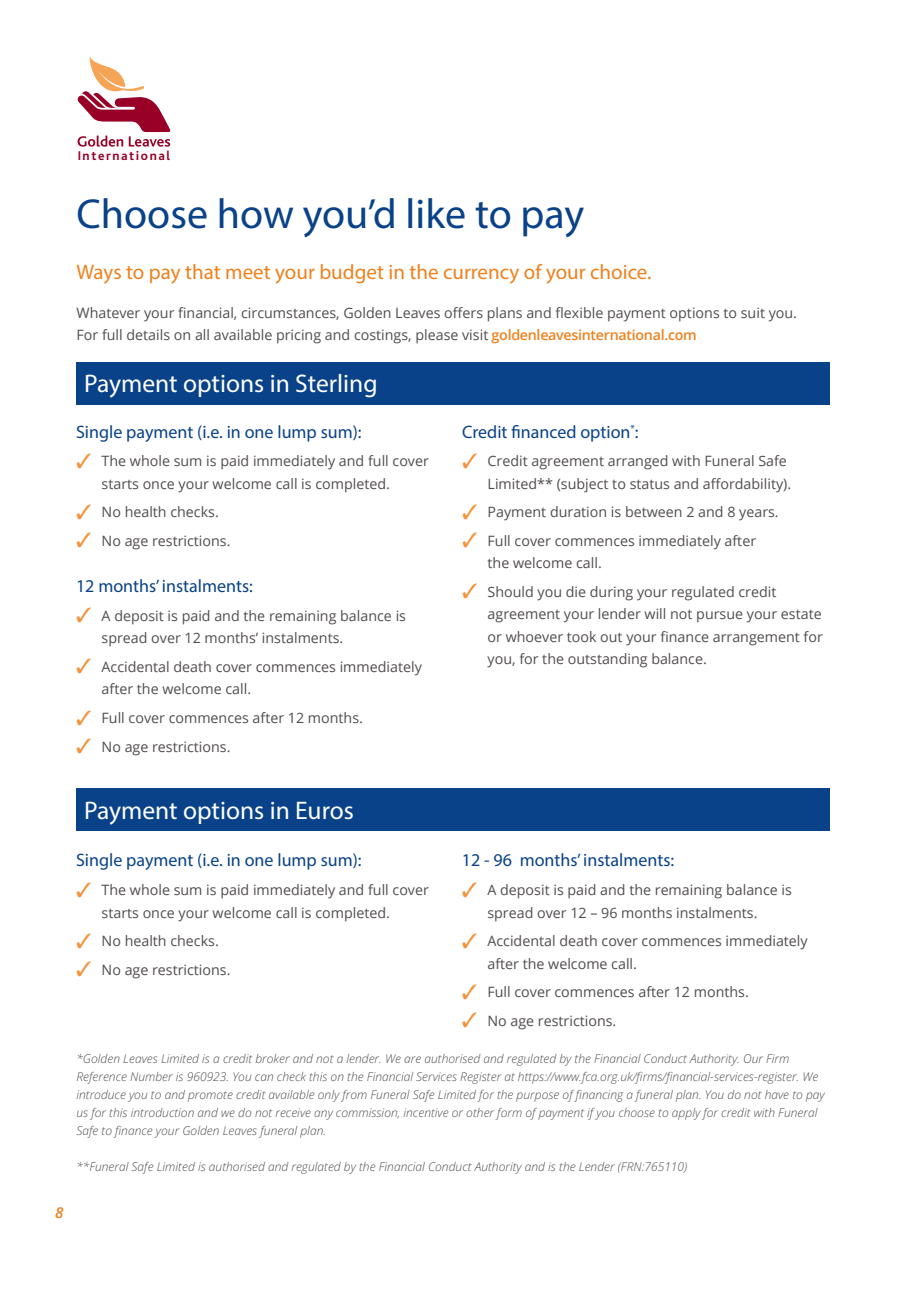
<style>
.page{position:relative;width:906px;height:1289px;background:#fff}
.page>*{position:absolute;margin:0;border:0;box-sizing:border-box;transform-origin:0 0}
.t1{font:42px "Myriad Pro";color:#094288}
.t2{font:25.5px "Myriad Pro";color:#fff}
.t3{font:21px "Myriad Pro";color:#ef811d}
.t4{font:18px "Myriad Pro";color:#094288}
.t5{font:italic 600 15px "Open Sans";color:#ef811d}
.t6{font:14.25px/22.5px "Open Sans";color:#514d4c}
.t7{font:700 13.2px "Bliss";letter-spacing:.12em;color:#980028}
.t8{font:italic 300 12px/18px "Open Sans";color:#514d4c}
.s1{font-weight:600;color:#ef811d}
.s2{color:#f3943d}
</style>
<div class="page">
<div style="left:76px;top:788px;width:753px;height:42px;background:#094288"></div>
<div style="left:76px;top:362px;width:753px;height:42px;background:#094288"></div>
<svg style="left:78px;top:56px;width:93px;height:91px"></svg>
<p class="t7" style="left:78px;top:149px;width:94px">International</p>
<h1 class="t1" style="left:77px;top:188px;width:509px">Choose how you’d like to pay</h1>
<h3 class="t3" style="left:77px;top:259px;width:576px">Ways to pay that meet your budget in the currency of your choice.</h3>
<p class="t6" style="left:77px;top:301px;width:722px">Whatever your financial, circumstances, Golden Leaves offers plans and flexible payment options to suit you.<br>For full details on all available pricing and costings, please visit <span class="s1">goldenleavesinternational.com</span></p>
<h2 class="t2" style="left:84px;top:368px;width:295px">Payment options in Sterling</h2>
<p class="t4" style="left:76px;top:421px;width:287px">Single payment (i.e. in one lump sum):</p>
<p class="t6" style="left:102px;top:449px;width:329px;text-indent:-26px"><span class="s2">✓</span> The whole sum is paid immediately and full cover starts once your welcome call is completed.</p>
<p class="t6" style="left:76px;top:500px;width:144px"><span class="s2">✓</span> No health checks.</p>
<p class="t6" style="left:76px;top:529px;width:156px"><span class="s2">✓</span> No age restrictions.</p>
<p class="t4" style="left:76px;top:575px;width:178px">12 months’ instalments:</p>
<p class="t6" style="left:102px;top:604px;width:306px;text-indent:-26px"><span class="s2">✓</span> A deposit is paid and the remaining balance is spread over 12 months’ instalments.</p>
<p class="t6" style="left:102px;top:655px;width:322px;text-indent:-26px"><span class="s2">✓</span> Accidental death cover commences immediately after the welcome call.</p>
<p class="t6" style="left:76px;top:706px;width:288px"><span class="s2">✓</span> Full cover commences after 12 months.</p>
<p class="t6" style="left:76px;top:734px;width:156px"><span class="s2">✓</span> No age restrictions.</p>
<p class="t4" style="left:462px;top:421px;width:178px">Credit financed option<sup>*</sup>:</p>
<p class="t6" style="left:487px;top:449px;width:305px;text-indent:-26px"><span class="s2">✓</span> Credit agreement arranged with Funeral Safe<br>Limited** (subject to status and affordability).</p>
<p class="t6" style="left:462px;top:500px;width:318px"><span class="s2">✓</span> Payment duration is between 2 and 8 years.</p>
<p class="t6" style="left:487px;top:529px;width:270px;text-indent:-26px"><span class="s2">✓</span> Full cover commences immediately after the welcome call.</p>
<p class="t6" style="left:487px;top:580px;width:337px;text-indent:-26px"><span class="s2">✓</span> Should you die during your regulated credit agreement your lender will not pursue your estate or whoever took out your finance arrangement for you, for the outstanding balance.</p>
<h2 class="t2" style="left:84px;top:795px;width:271px">Payment options in Euros</h2>
<p class="t4" style="left:76px;top:849px;width:287px">Single payment (i.e. in one lump sum):</p>
<p class="t6" style="left:102px;top:878px;width:329px;text-indent:-26px"><span class="s2">✓</span> The whole sum is paid immediately and full cover starts once your welcome call is completed.</p>
<p class="t6" style="left:76px;top:929px;width:144px"><span class="s2">✓</span> No health checks.</p>
<p class="t6" style="left:76px;top:957px;width:156px"><span class="s2">✓</span> No age restrictions.</p>
<p class="t4" style="left:462px;top:849px;width:214px">12 - 96 months’ instalments:</p>
<p class="t6" style="left:487px;top:878px;width:306px;text-indent:-26px"><span class="s2">✓</span> A deposit is paid and the remaining balance is spread over 12 – 96 months instalments.</p>
<p class="t6" style="left:487px;top:929px;width:322px;text-indent:-26px"><span class="s2">✓</span> Accidental death cover commences immediately after the welcome call.</p>
<p class="t6" style="left:462px;top:980px;width:288px"><span class="s2">✓</span> Full cover commences after 12 months.</p>
<p class="t6" style="left:462px;top:1008px;width:156px"><span class="s2">✓</span> No age restrictions.</p>
<p class="t8" style="left:76px;top:1049px;width:750px">*Golden Leaves Limited is a credit broker and not a lender. We are authorised and regulated by the Financial Conduct Authority. Our Firm Reference Number is 960923. You can check this on the Financial Services Register at https://www.fca.org.uk/firms/financial-services-register. We introduce you to and promote credit available only from Funeral Safe Limited for the purpose of financing a funeral plan. You do not have to pay us for this introduction and we do not receive any commission, incentive or other form of payment if you choose to apply for credit with Funeral Safe to finance your Golden Leaves funeral plan.</p>
<p class="t8" style="left:76px;top:1157px;width:612px">**Funeral Safe Limited is authorised and regulated by the Financial Conduct Authority and is the Lender (FRN:765110)</p>
<p class="t5" style="left:55px;top:1202px;width:10px">8</p>
</div>
